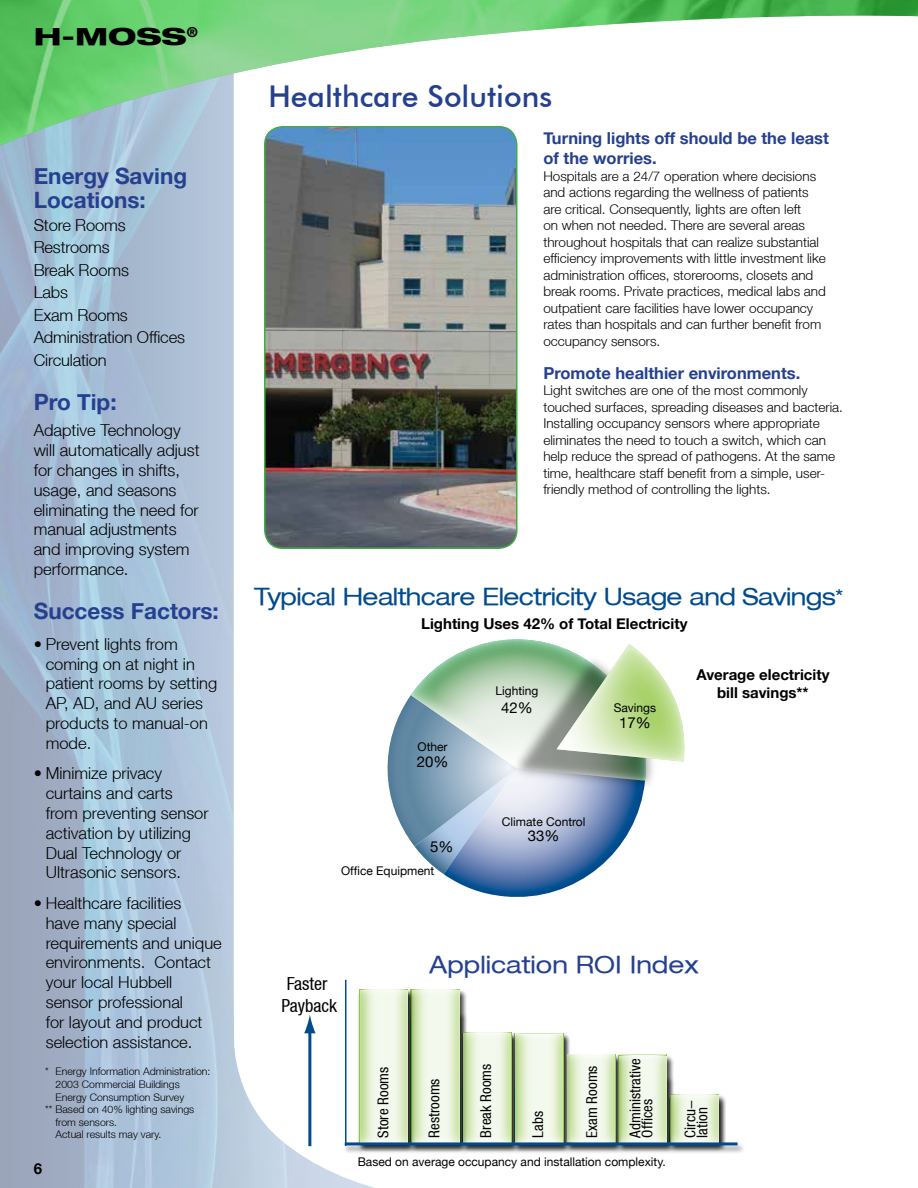
<style>
.page{position:relative;width:918px;height:1188px;background:#fff}
.page>*{position:absolute;margin:0;border:0;box-sizing:border-box;transform-origin:0 0}
.t1{font:500 30px "Futura BT";color:#25408f}
.t2{font:expanded 24px "Helvetica Neue";letter-spacing:-.025em;color:#004b8d}
.t3{font:expanded 24px "Helvetica Neue";color:#25408f}
.t4{font:800 expanded 23.7px "Helvetica Neue";color:#000;scale:1.2 1}
.t5{font:700 22.5px/24px "Helvetica Neue";color:#25408f}
.t6{font:condensed 18px/21.6px "Helvetica Neue";color:#000}
.t7{font:300 16.5px/19.8px "Helvetica Neue";color:#000}
.t8{font:700 16.5px/19.8px "Helvetica Neue";color:#25408f}
.t9{font:condensed 15px/12px "Helvetica Neue";color:#000}
.t10{font:700 15px/18px "Helvetica Neue";color:#000;text-align:center}
.t11{font:15px "Helvetica Neue";color:#000}
.t12{font:300 13.5px/16.5px "Helvetica Neue";color:#000}
.t13{font:12px "Helvetica Neue";color:#000}
.t14{font:300 10.5px "Helvetica Neue";color:#000}
.s1{font-weight:400}
.s2{font-size:18px}
</style>
<div class="page">
<img style="left:0;top:151px;width:375px;height:1037px">
<img style="left:0;top:0;width:918px;height:151px">
<img style="left:265px;top:127px;width:252px;height:421px">
<div style="left:264px;top:126px;width:253px;height:423px;border:2px solid #41ad49;border-radius:18px"></div>
<svg style="left:387px;top:639px;width:298px;height:258px"></svg>
<img style="left:355px;top:987px;width:20px;height:153px">
<img style="left:356px;top:988px;width:52px;height:152px">
<img style="left:676px;top:1094px;width:50px;height:46px">
<svg style="left:676px;top:1095px;width:43px;height:45px;background:#ebf3de"></svg>
<img style="left:624px;top:1054px;width:52px;height:86px">
<svg style="left:624px;top:1056px;width:43px;height:84px;background:#eaf3dd"></svg>
<img style="left:573px;top:1054px;width:51px;height:86px">
<svg style="left:573px;top:1055px;width:42px;height:85px;background:#eaf3dd"></svg>
<img style="left:511px;top:1032px;width:62px;height:108px">
<svg style="left:515px;top:1034px;width:48px;height:106px;background:#e5f0d5"></svg>
<svg style="left:469px;top:1033px;width:42px;height:107px;background:#eaf3dd"></svg>
<img style="left:408px;top:989px;width:61px;height:151px">
<svg style="left:412px;top:990px;width:48px;height:150px;background:#e5f0d5"></svg>
<svg style="left:360px;top:990px;width:48px;height:150px;background:#e6f1d6"></svg>
<img style="left:341px;top:1140px;width:402px;height:16px">
<hr style="left:345px;top:1142px;width:393px;height:3px;background:#004b8d">
<hr style="left:308px;top:1030px;width:3px;height:116px;background:#004b8d">
<svg style="left:304px;top:1014px;width:12px;height:19px"></svg>
<hr style="left:345px;top:980px;width:1px;height:166px;background:#004b8d">
<h3 class="t4" style="left:34px;top:21px;width:138px">H-MOSS<sup>®</sup></h3>
<h3 class="t5" style="left:34px;top:164px;width:155px">Energy Saving<br>Locations:</h3>
<p class="t7" style="left:34px;top:213px;width:153px;line-height:22.5px">Store Rooms<br>Restrooms<br>Break Rooms<br>Labs<br>Exam Rooms<br>Administration Offices<br>Circulation</p>
<h3 class="t5" style="left:34px;top:389px;width:84px">Pro Tip:</h3>
<p class="t7" style="left:34px;top:420px;width:167px">Adaptive Technology will automatically adjust for changes in shifts, usage, and seasons eliminating the need for manual adjustments and improving system performance.</p>
<h3 class="t5" style="left:34px;top:599px;width:187px">Success Factors:</h3>
<p class="t7" style="left:46px;top:634px;width:173px;text-indent:-12px"><span class="s1">•</span> Prevent lights from coming on at night in patient rooms by setting<br>AP, AD, and AU series products to manual-on mode.</p>
<p class="t7" style="left:46px;top:763px;width:164px;text-indent:-12px"><span class="s1">•</span> Minimize privacy curtains and carts from preventing sensor activation by utilizing<br>Dual Technology or<br>Ultrasonic sensors.</p>
<p class="t7" style="left:46px;top:893px;width:178px;text-indent:-12px"><span class="s1">•</span> Healthcare facilities<br>have many special requirements and unique environments. Contact your local Hubbell sensor professional<br>for layout and product selection assistance.</p>
<p class="t14" style="left:45px;top:1065px;width:167px">* Energy Information Administration:</p>
<p class="t14" style="left:56px;top:1078px;width:126px">2003 Commercial Buildings</p>
<p class="t14" style="left:56px;top:1091px;width:130px">Energy Consumption Survey</p>
<p class="t14" style="left:45px;top:1103px;width:151px">** Based on 40% lighting savings</p>
<p class="t14" style="left:56px;top:1116px;width:63px">from sensors.</p>
<p class="t14" style="left:56px;top:1128px;width:107px">Actual results may vary.</p>
<p class="t10" style="left:34px;top:1159px;width:10px">6</p>
<h1 class="t1" style="left:268px;top:78px;width:285px">Healthcare Solutions</h1>
<p class="t8" style="left:543px;top:128px;width:287px">Turning lights off should be the least of the worries.</p>
<p class="t12" style="left:543px;top:167px;width:284px">Hospitals are a 24/7 operation where decisions and actions regarding the wellness of patients are critical. Consequently, lights are often left<br>on when not needed. There are several areas throughout hospitals that can realize substantial efficiency improvements with little investment like administration offices, storerooms, closets and break rooms. Private practices, medical labs and outpatient care facilities have lower occupancy rates than hospitals and can further benefit from occupancy sensors.</p>
<p class="t8" style="left:543px;top:363px;width:258px">Promote healthier environments.</p>
<p class="t12" style="left:543px;top:382px;width:301px">Light switches are one of the most commonly touched surfaces, spreading diseases and bacteria.<br>Installing occupancy sensors where appropriate eliminates the need to touch a switch, which can help reduce the spread of pathogens. At the same time, healthcare staff benefit from a simple, user&shy;friendly method of controlling the lights.</p>
<h2 class="t2" style="left:254px;top:582px;width:591px">Typical Healthcare Electricity Usage and Savings<span class="s2">*</span></h2>
<p class="t10" style="left:421px;top:614px;width:268px">Lighting Uses 42% of Total Electricity</p>
<p class="t13" style="left:418px;top:740px;width:32px">Other</p>
<p class="t11" style="left:417px;top:753px;width:33px">20%</p>
<p class="t13" style="left:496px;top:683px;width:44px">Lighting</p>
<p class="t11" style="left:501px;top:699px;width:33px">42%</p>
<p class="t13" style="left:614px;top:701px;width:44px">Savings</p>
<p class="t11" style="left:619px;top:713px;width:33px">17%</p>
<p class="t10" style="left:696px;top:665px;width:135px">Average electricity bill savings**</p>
<p class="t11" style="left:430px;top:837px;width:25px">5%</p>
<p class="t13" style="left:341px;top:864px;width:95px">Office Equipment</p>
<p class="t13" style="left:502px;top:815px;width:85px">Climate Control</p>
<p class="t11" style="left:528px;top:827px;width:33px">33%</p>
<h3 class="t6" style="left:281px;top:973px;width:57px">Faster<br>Payback</h3>
<h2 class="t3" style="left:429px;top:950px;width:271px">Application ROI Index</h2>
<p class="t9" style="left:377px;top:1138px;width:72px;rotate:-90deg">Store Rooms</p>
<p class="t9" style="left:428px;top:1138px;width:61px;rotate:-90deg">Restrooms</p>
<p class="t9" style="left:480px;top:1138px;width:75px;rotate:-90deg">Break Rooms</p>
<p class="t9" style="left:532px;top:1138px;width:28px;rotate:-90deg">Labs</p>
<p class="t9" style="left:586px;top:1138px;width:74px;rotate:-90deg">Exam Rooms</p>
<p class="t9" style="left:629px;top:1138px;width:81px;rotate:-90deg">Administrative<br>Offices</p>
<p class="t13" style="left:358px;top:1155px;width:310px">Based on average occupancy and installation complexity.</p>
<p class="t9" style="left:684px;top:1138px;width:39px;rotate:-90deg">Circu&shy;lation</p>
</div>
